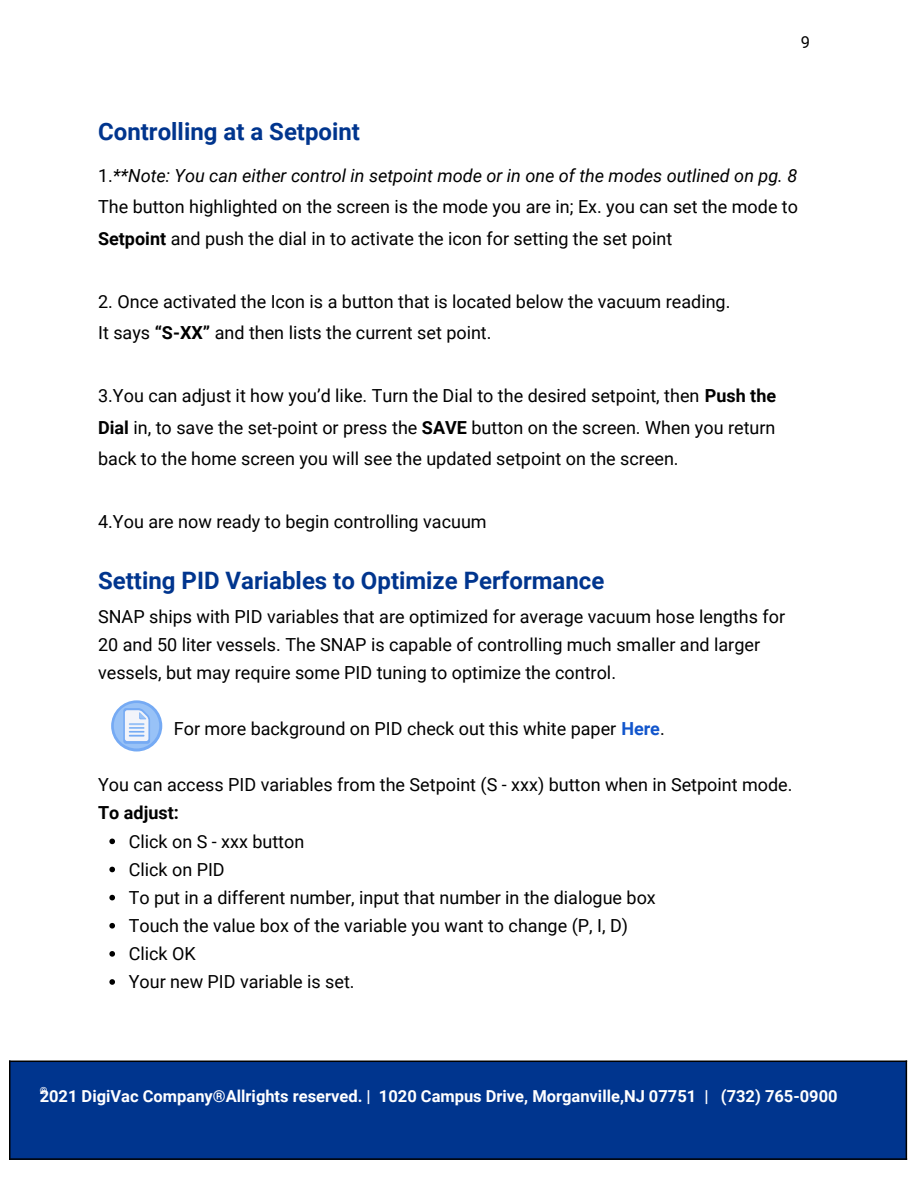
<style>
.page{position:relative;width:918px;height:1188px;background:#fff}
.page>*{position:absolute;margin:0;border:0;box-sizing:border-box;transform-origin:0 0}
.t1{font:700 24px "Roboto";color:#00358e}
.t2{font:18px/31.5px "Roboto";color:#000}
.t3{font:italic 18px "Roboto";color:#000}
.t4{font:700 18px "Roboto";color:#000}
.t5{font:700 16.5px "Roboto";color:#fff}
.t6{font:16.5px "Roboto";color:#000}
.t7{font:700 9.9px "Roboto";color:#fff}
.s1{font-style:normal}
.s2{font-weight:700}
.s3{font-weight:700;color:#15c}
</style>
<div class="page">
<svg style="left:109px;top:839px;width:6px;height:5px"></svg>
<svg style="left:109px;top:867px;width:6px;height:5px"></svg>
<svg style="left:109px;top:895px;width:6px;height:5px"></svg>
<svg style="left:109px;top:923px;width:6px;height:6px"></svg>
<svg style="left:109px;top:951px;width:6px;height:6px"></svg>
<svg style="left:109px;top:979px;width:6px;height:6px"></svg>
<div style="left:9px;top:1061px;width:897px;height:98px;background:#00358e"></div>
<hr style="left:9px;top:1061px;width:1px;height:99px;background:#000">
<hr style="left:906px;top:1061px;width:1px;height:99px;background:#000">
<hr style="left:9px;top:1061px;width:898px;height:1px;background:#000">
<hr style="left:9px;top:1158px;width:898px;height:2px;background:#000">
<svg style="left:111px;top:700px;width:51px;height:52px"></svg>
<div style="left:114px;top:703px;width:45px;height:45px;background:#98c2f7;border-radius:50%"></div>
<svg style="left:123px;top:708px;width:27px;height:36px"></svg>
<p class="t1" style="left:98px;top:118px;width:263px">Controlling at a Setpoint</p>
<p class="t6" style="left:801px;top:33px;width:11px">9</p>
<p class="t3" style="left:98px;top:165px;width:701px"><span class="s1">1.</span>**Note: You can either control in setpoint mode or in one of the modes outlined on pg. 8</p>
<p class="t2" style="left:98px;top:192px;width:701px">The button highlighted on the screen is the mode you are in; Ex. you can set the mode to<br><span class="s2">Setpoint</span> and push the dial in to activate the icon for setting the set point</p>
<p class="t2" style="left:98px;top:286px;width:634px">2. Once activated the Icon is a button that is located below the vacuum reading.</p>
<p class="t2" style="left:98px;top:318px;width:395px">It says <span class="s2">“S-XX”</span> and then lists the current set point.</p>
<p class="t2" style="left:98px;top:381px;width:679px;text-align:justify">3.You can adjust it how you’d like. Turn the Dial to the desired setpoint, then <span class="s2">Push the Dial</span> in, to save the set-point or press the <span class="s2">SAVE</span> button on the screen. When you return back to the home screen you will see the updated setpoint on the screen.</p>
<p class="t2" style="left:98px;top:507px;width:390px">4.You are now ready to begin controlling vacuum</p>
<p class="t1" style="left:98px;top:566px;width:508px">Setting PID Variables to Optimize Performance</p>
<p class="t2" style="left:98px;top:602px;width:688px;line-height:28.2px">SNAP ships with PID variables that are optimized for average vacuum hose lengths for<br>20 and 50 liter vessels. The SNAP is capable of controlling much smaller and larger vessels, but may require some PID tuning to optimize the control.</p>
<p class="t2" style="left:174px;top:713px;width:492px">For more background on PID check out this white paper <span class="s3">Here</span>.</p>
<p class="t2" style="left:98px;top:769px;width:696px">You can access PID variables from the Setpoint (S - xxx) button when in Setpoint mode.</p>
<p class="t4" style="left:98px;top:803px;width:82px">To adjust:</p>
<p class="t2" style="left:129px;top:826px;width:177px">Click on S - xxx button</p>
<p class="t2" style="left:129px;top:854px;width:98px">Click on PID</p>
<p class="t2" style="left:129px;top:882px;width:529px">To put in a different number, input that number in the dialogue box</p>
<p class="t2" style="left:129px;top:910px;width:501px">Touch the value box of the variable you want to change (P, I, D)</p>
<p class="t2" style="left:129px;top:938px;width:69px">Click OK</p>
<p class="t2" style="left:129px;top:966px;width:227px">Your new PID variable is set.</p>
<p class="t7" style="left:40px;top:1085px;width:9px">©</p>
<p class="t5" style="left:40px;top:1087px;width:799px">2021 DigiVac Company®Allrights reserved. | 1020 Campus Drive, Morganville,NJ 07751 | (732) 765-0900</p>
</div>
